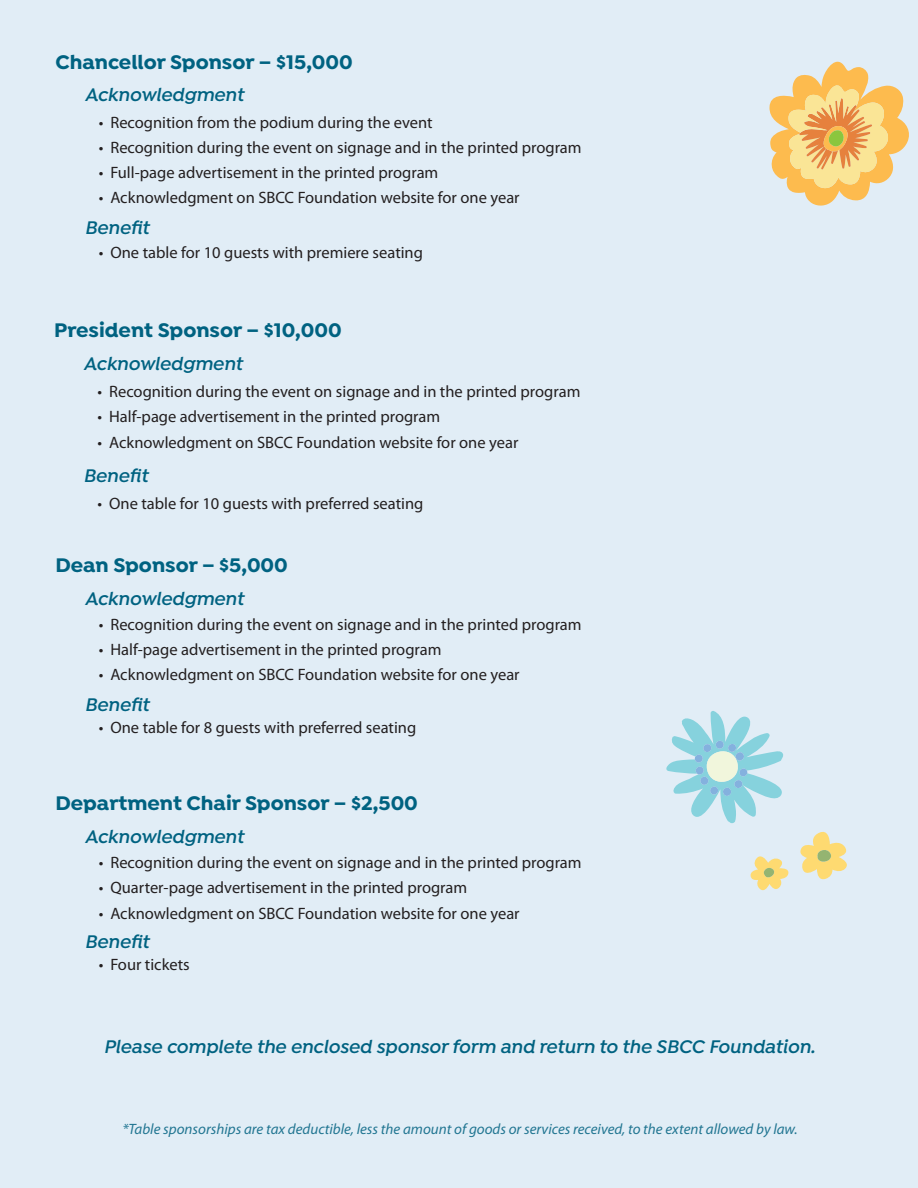
<style>
.page{position:relative;width:918px;height:1188px;background:#e1edf6}
.page>*{position:absolute;margin:0;border:0;box-sizing:border-box;transform-origin:0 0}
.t1{font:700 21px "Isidora";color:#006281}
.t2{font:italic 600 19.5px "Isidora";color:#006281}
.t3{font:16.5px "Myriad Pro";color:#231f20}
.t4{font:italic 15px "Myriad Pro";color:#227692}
</style>
<div class="page">
<svg style="left:666px;top:711px;width:117px;height:113px"></svg>
<svg style="left:750px;top:856px;width:39px;height:35px"></svg>
<svg style="left:800px;top:831px;width:47px;height:49px"></svg>
<svg style="left:769px;top:61px;width:140px;height:145px"></svg>
<p class="t1" style="left:55px;top:49px;width:299px">Chancellor Sponsor – $15,000</p>
<p class="t2" style="left:85px;top:83px;width:160px">Acknowledgment</p>
<p class="t3" style="left:99px;top:112px;width:335px">• Recognition from the podium during the event</p>
<p class="t3" style="left:99px;top:137px;width:484px">• Recognition during the event on signage and in the printed program</p>
<p class="t3" style="left:99px;top:162px;width:341px">• Full-page advertisement in the printed program</p>
<p class="t3" style="left:99px;top:188px;width:422px">• Acknowledgment on SBCC Foundation website for one year</p>
<p class="t2" style="left:85px;top:217px;width:66px">Benefit</p>
<p class="t3" style="left:99px;top:242px;width:326px">• One table for 10 guests with premiere seating</p>
<p class="t1" style="left:54px;top:318px;width:289px">President Sponsor – $10,000</p>
<p class="t2" style="left:83px;top:352px;width:160px">Acknowledgment</p>
<p class="t3" style="left:98px;top:381px;width:484px">• Recognition during the event on signage and in the printed program</p>
<p class="t3" style="left:98px;top:407px;width:344px">• Half-page advertisement in the printed program</p>
<p class="t3" style="left:98px;top:432px;width:422px">• Acknowledgment on SBCC Foundation website for one year</p>
<p class="t2" style="left:83px;top:464px;width:66px">Benefit</p>
<p class="t3" style="left:98px;top:493px;width:328px">• One table for 10 guests with preferred seating</p>
<p class="t1" style="left:55px;top:552px;width:234px">Dean Sponsor – $5,000</p>
<p class="t2" style="left:85px;top:587px;width:160px">Acknowledgment</p>
<p class="t3" style="left:99px;top:614px;width:484px">• Recognition during the event on signage and in the printed program</p>
<p class="t3" style="left:99px;top:639px;width:344px">• Half-page advertisement in the printed program</p>
<p class="t3" style="left:99px;top:665px;width:422px">• Acknowledgment on SBCC Foundation website for one year</p>
<p class="t2" style="left:85px;top:693px;width:66px">Benefit</p>
<p class="t3" style="left:99px;top:717px;width:319px">• One table for 8 guests with preferred seating</p>
<p class="t1" style="left:55px;top:790px;width:364px">Department Chair Sponsor – $2,500</p>
<p class="t2" style="left:85px;top:825px;width:160px">Acknowledgment</p>
<p class="t3" style="left:99px;top:853px;width:484px">• Recognition during the event on signage and in the printed program</p>
<p class="t3" style="left:99px;top:878px;width:370px">• Quarter-page advertisement in the printed program</p>
<p class="t3" style="left:99px;top:903px;width:422px">• Acknowledgment on SBCC Foundation website for one year</p>
<p class="t2" style="left:85px;top:930px;width:66px">Benefit</p>
<p class="t3" style="left:99px;top:954px;width:92px">• Four tickets</p>
<p class="t2" style="left:104px;top:1036px;width:713px">Please complete the enclosed sponsor form and return to the SBCC Foundation.</p>
<p class="t4" style="left:122px;top:1121px;width:677px">*Table sponsorships are tax deductible, less the amount of goods or services received, to the extent allowed by law.</p>
</div>
